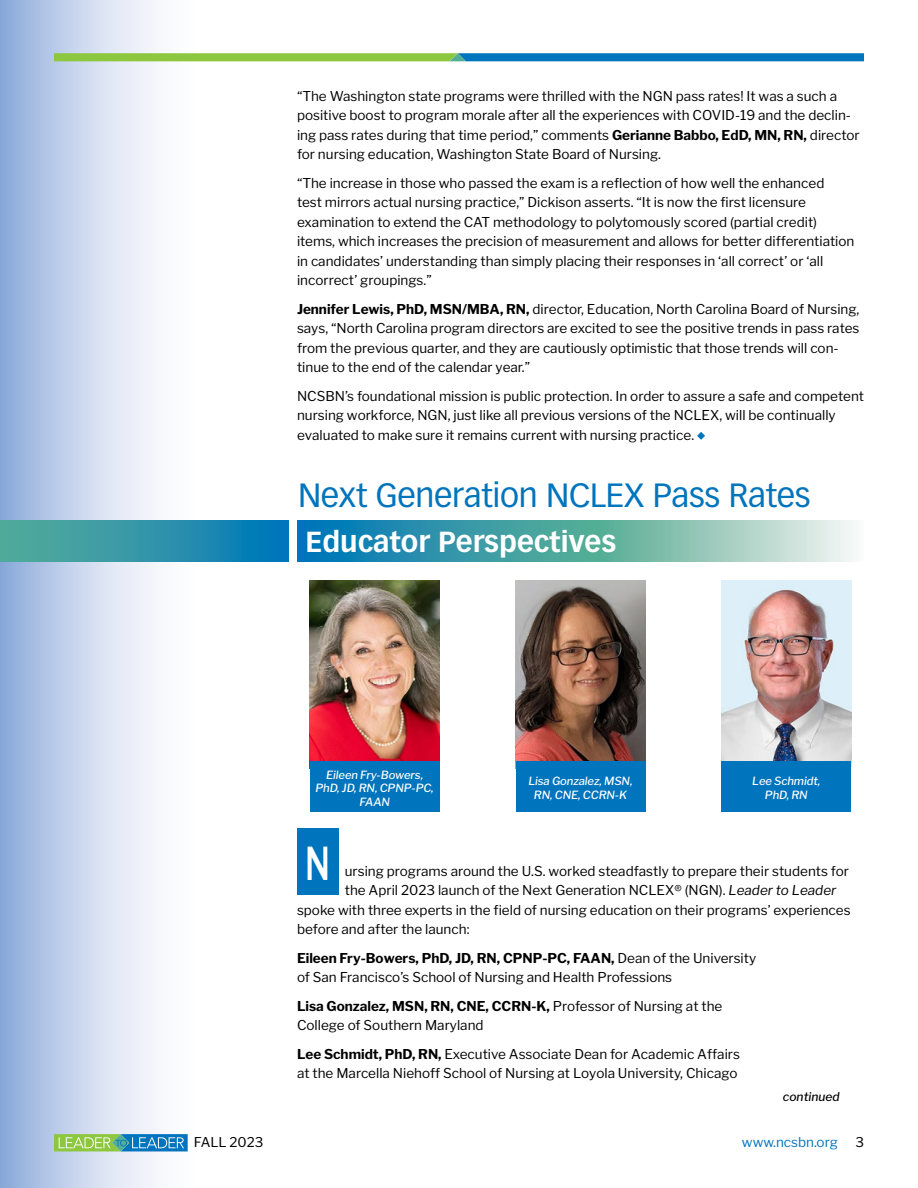
<style>
.page{position:relative;width:918px;height:1188px;background:#fff}
.page>*{position:absolute;margin:0;border:0;box-sizing:border-box;transform-origin:0 0}
.t1{font:600 45px "Libre Franklin";color:#fff;scale:.73 1}
.t2{font:33px "Vectora LT Std";letter-spacing:-.01em;color:#0074bc}
.t3{font:700 28.5px "Vectora LT Std";color:#fff}
.t4{font:13.5px/19.5px "Libre Franklin";color:#000}
.t5{font:13.5px "Libre Franklin";color:#0074bc}
.t6{font:13.35px "Libre Franklin";color:#000}
.t7{font:italic 500 12px "Libre Franklin";color:#000}
.t8{font:italic 500 11.25px/13.5px "Libre Franklin";letter-spacing:-.01em;color:#fff;text-align:center}
.s1{font-weight:700}
.s2{font-style:italic}
</style>
<div class="page">
<div style="left:0;top:0;width:205px;height:1188px;background:linear-gradient(to right,#96b1dd,#fff)"></div>
<svg style="left:54px;top:53px;width:810px;height:8px;background:#4b9f81"></svg>
<svg style="left:697px;top:432px;width:8px;height:8px"></svg>
<svg style="left:54px;top:1134px;width:134px;height:17px;background:#62ab93"></svg>
<svg style="left:297px;top:520px;width:558px;height:41px;background:#64afb4"></svg>
<div style="left:0;top:520px;width:288px;height:41px;background:linear-gradient(to right,#5baf98,#0177ba)"></div>
<div style="left:297px;top:828px;width:41px;height:67px;background:#0074bc"></div>
<img style="left:516px;top:581px;width:129px;height:180px">
<div style="left:516px;top:761px;width:129px;height:51px;background:#0074bc"></div>
<img style="left:721px;top:581px;width:130px;height:180px">
<div style="left:721px;top:761px;width:130px;height:51px;background:#0074bc"></div>
<img style="left:310px;top:581px;width:130px;height:180px">
<div style="left:310px;top:761px;width:130px;height:51px;background:#0074bc"></div>
<p class="t4" style="left:297px;top:86px;width:564px">“The Washington state programs were thrilled with the NGN pass rates! It was a such a positive boost to program morale after all the experiences with COVID-19 and the declin&shy;ing pass rates during that time period,” comments <span class="s1">Gerianne Babbo, EdD, MN, RN,</span> director for nursing education, Washington State Board of Nursing.</p>
<p class="t4" style="left:297px;top:173px;width:559px">“The increase in those who passed the exam is a reflection of how well the enhanced<br>test mirrors actual nursing practice,” Dickison asserts. “It is now the first licensure examination to extend the CAT methodology to polytomously scored (partial credit) items, which increases the precision of measurement and allows for better differentiation in candidates’ understanding than simply placing their responses in ‘all correct’ or ‘all incorrect’ groupings.”</p>
<p class="t4" style="left:297px;top:299px;width:564px"><span class="s1">Jennifer Lewis, PhD, MSN/MBA, RN,</span> director, Education, North Carolina Board of Nursing, says, “North Carolina program directors are excited to see the positive trends in pass rates from the previous quarter, and they are cautiously optimistic that those trends will con&shy;tinue to the end of the calendar year.”</p>
<p class="t4" style="left:297px;top:386px;width:569px">NCSBN’s foundational mission is public protection. In order to assure a safe and competent nursing workforce, NGN, just like all previous versions of the NCLEX, will be continually evaluated to make sure it remains current with nursing practice.</p>
<h2 class="t2" style="left:298px;top:476px;width:514px">Next Generation NCLEX Pass Rates</h2>
<h3 class="t3" style="left:305px;top:525px;width:312px">Educator Perspectives</h3>
<p class="t8" style="left:316px;top:768px;width:120px">Eileen Fry-Bowers,<br>PhD, JD, RN, CPNP-PC,<br>FAAN</p>
<p class="t8" style="left:529px;top:775px;width:106px">Lisa Gonzalez, MSN,<br>RN, CNE, CCRN-K</p>
<p class="t8" style="left:752px;top:775px;width:70px">Lee Schmidt,<br>PhD, RN</p>
<h1 class="t1" style="left:305px;top:837px;width:36px">N</h1>
<p class="t4" style="left:345px;top:861px;width:506px">ursing programs around the U.S. worked steadfastly to prepare their students for</p>
<p class="t4" style="left:345px;top:880px;width:493px">the April 2023 launch of the Next Generation NCLEX® (NGN). <span class="s2">Leader to Leader</span></p>
<p class="t4" style="left:297px;top:900px;width:555px">spoke with three experts in the field of nursing education on their programs’ experiences</p>
<p class="t4" style="left:297px;top:919px;width:174px">before and after the launch:</p>
<p class="t4" style="left:297px;top:948px;width:461px"><span class="s1">Eileen Fry-Bowers, PhD, JD, RN, CPNP-PC, FAAN,</span> Dean of the University of San Francisco’s School of Nursing and Health Professions</p>
<p class="t4" style="left:297px;top:996px;width:427px"><span class="s1">Lisa Gonzalez, MSN, RN, CNE, CCRN-K,</span> Professor of Nursing at the<br>College of Southern Maryland</p>
<p class="t4" style="left:297px;top:1044px;width:445px"><span class="s1">Lee Schmidt, PhD, RN,</span> Executive Associate Dean for Academic Affairs at the Marcella Niehoff School of Nursing at Loyola University, Chicago</p>
<p class="t7" style="left:783px;top:1089px;width:58px">continued</p>
<p class="t6" style="left:194px;top:1135px;width:71px">FALL 2023</p>
<p class="t5" style="left:742px;top:1134px;width:98px">www.ncsbn.org</p>
<p class="t6" style="left:855px;top:1135px;width:10px">3</p>
</div>
